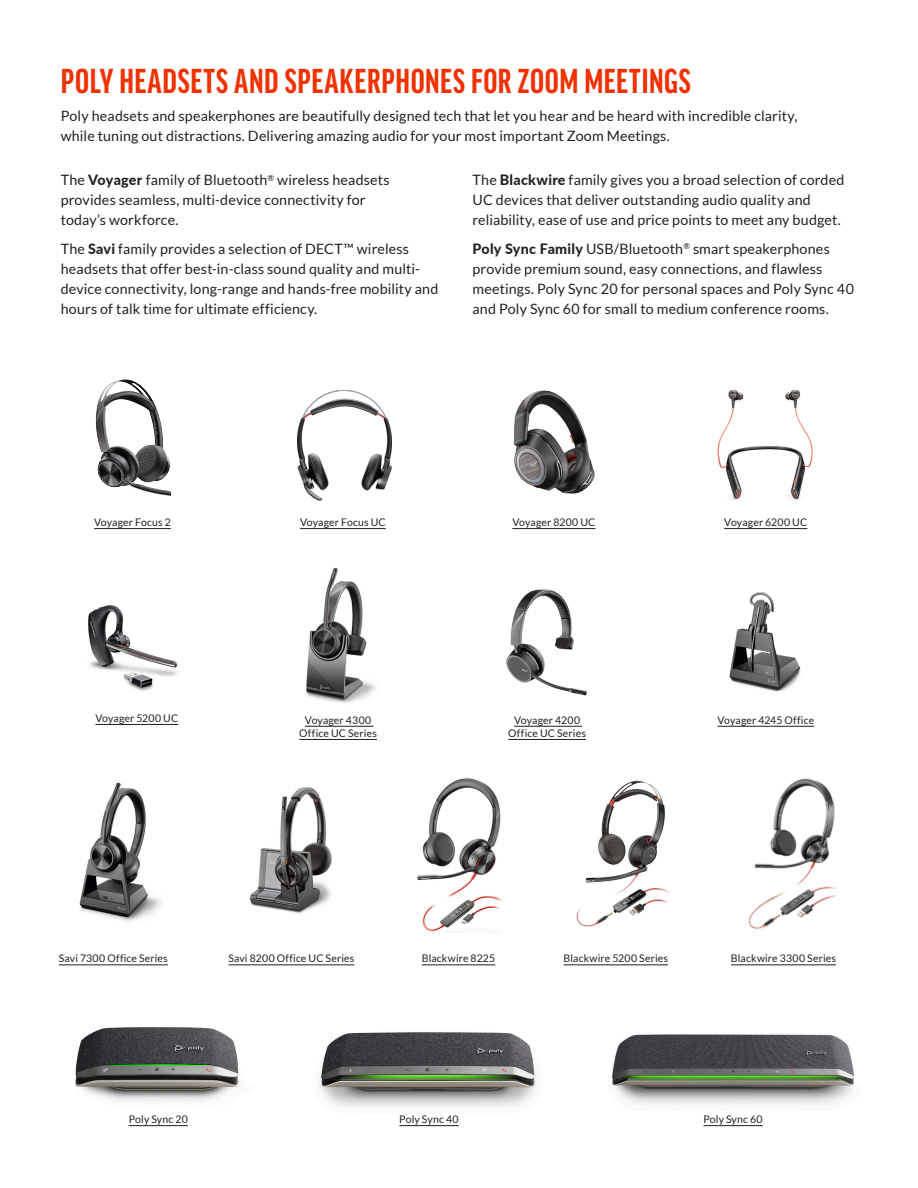
<style>
.page{position:relative;width:918px;height:1188px;background:#fff}
.page>*{position:absolute;margin:0;border:0;box-sizing:border-box;transform-origin:0 0}
.t1{font:700 extra-condensed 36.9px "Good Headline Pro";letter-spacing:.02em;color:#ef3200}
.body_copy{font:14.25px/20px "Lato";letter-spacing:.01em;color:#231f20}
.product{font:10.5px/13.2px "Lato";letter-spacing:.015em;color:#231f20;text-align:center}
.s1{font-weight:800}
</style>
<div class="page">
<img style="left:75px;top:1027px;width:164px;height:100px">
<img style="left:319px;top:1032px;width:218px;height:75px">
<img style="left:612px;top:1034px;width:243px;height:71px">
<img style="left:513px;top:391px;width:82px;height:103px">
<hr style="left:512px;top:528px;width:84px;height:1px;background:#231f20">
<img style="left:88px;top:605px;width:89px;height:86px">
<hr style="left:95px;top:724px;width:83px;height:1px;background:#231f20">
<img style="left:298px;top:391px;width:93px;height:110px">
<img style="left:95px;top:379px;width:76px;height:117px">
<hr style="left:300px;top:528px;width:86px;height:1px;background:#231f20">
<hr style="left:94px;top:528px;width:77px;height:1px;background:#231f20">
<img style="left:717px;top:391px;width:96px;height:110px">
<hr style="left:724px;top:528px;width:83px;height:1px;background:#231f20">
<img style="left:417px;top:778px;width:86px;height:154px">
<img style="left:306px;top:568px;width:70px;height:135px">
<hr style="left:305px;top:726px;width:68px;height:1px;background:#231f20">
<hr style="left:299px;top:739px;width:78px;height:1px;background:#231f20">
<img style="left:506px;top:589px;width:81px;height:107px">
<hr style="left:514px;top:726px;width:68px;height:1px;background:#231f20">
<hr style="left:508px;top:739px;width:78px;height:1px;background:#231f20">
<img style="left:729px;top:592px;width:72px;height:99px">
<hr style="left:717px;top:726px;width:97px;height:1px;background:#231f20">
<hr style="left:564px;top:965px;width:104px;height:1px;background:#231f20">
<img style="left:576px;top:781px;width:95px;height:145px">
<hr style="left:731px;top:965px;width:105px;height:1px;background:#231f20">
<img style="left:748px;top:778px;width:89px;height:151px">
<hr style="left:422px;top:965px;width:73px;height:1px;background:#231f20">
<img style="left:79px;top:782px;width:83px;height:140px">
<img style="left:249px;top:787px;width:83px;height:127px">
<hr style="left:228px;top:965px;width:126px;height:1px;background:#231f20">
<hr style="left:59px;top:965px;width:109px;height:1px;background:#231f20">
<hr style="left:129px;top:1125px;width:59px;height:1px;background:#231f20">
<hr style="left:399px;top:1125px;width:60px;height:1px;background:#231f20">
<hr style="left:703px;top:1125px;width:60px;height:1px;background:#231f20">
<p class="t1" style="left:61px;top:63px;width:631px">POLY HEADSETS AND SPEAKERPHONES FOR ZOOM MEETINGS</p>
<p class="body_copy" style="left:61px;top:106px;width:738px">Poly headsets and speakerphones are beautifully designed tech that let you hear and be heard with incredible clarity, while tuning out distractions. Delivering amazing audio for your most important Zoom Meetings.</p>
<p class="body_copy" style="left:61px;top:170px;width:330px">The <span class="s1">Voyager</span> family of Bluetooth<sup>®</sup> wireless headsets provides seamless, multi-device connectivity for today’s workforce.</p>
<p class="body_copy" style="left:61px;top:239px;width:379px">The <span class="s1">Savi</span> family provides a selection of DECT™ wireless headsets that offer best-in-class sound quality and multi&shy;device connectivity, long-range and hands-free mobility and hours of talk time for ultimate efficiency.</p>
<p class="body_copy" style="left:472px;top:170px;width:373px">The <span class="s1">Blackwire</span> family gives you a broad selection of corded<br>UC devices that deliver outstanding audio quality and reliability, ease of use and price points to meet any budget.</p>
<p class="body_copy" style="left:472px;top:239px;width:383px"><span class="s1">Poly Sync Family</span> USB/Bluetooth<sup>®</sup> smart speakerphones provide premium sound, easy connections, and flawless meetings. Poly Sync 20 for personal spaces and Poly Sync 40 and Poly Sync 60 for small to medium conference rooms.</p>
<p class="product" style="left:94px;top:515px;width:78px">Voyager Focus 2</p>
<p class="product" style="left:300px;top:515px;width:87px">Voyager Focus UC</p>
<p class="product" style="left:724px;top:515px;width:85px">Voyager 6200 UC</p>
<p class="product" style="left:512px;top:515px;width:85px">Voyager 8200 UC</p>
<p class="product" style="left:95px;top:711px;width:84px">Voyager 5200 UC</p>
<p class="product" style="left:299px;top:713px;width:79px">Voyager 4300<br>Office UC Series</p>
<p class="product" style="left:508px;top:713px;width:79px">Voyager 4200<br>Office UC Series</p>
<p class="product" style="left:717px;top:713px;width:98px">Voyager 4245 Office</p>
<p class="product" style="left:59px;top:952px;width:111px">Savi 7300 Office Series</p>
<p class="product" style="left:228px;top:952px;width:128px">Savi 8200 Office UC Series</p>
<p class="product" style="left:422px;top:952px;width:75px">Blackwire 8225</p>
<p class="product" style="left:564px;top:952px;width:106px">Blackwire 5200 Series</p>
<p class="product" style="left:731px;top:952px;width:107px">Blackwire 3300 Series</p>
<p class="product" style="left:129px;top:1112px;width:61px">Poly Sync 20</p>
<p class="product" style="left:399px;top:1112px;width:61px">Poly Sync 40</p>
<p class="product" style="left:703px;top:1112px;width:61px">Poly Sync 60</p>
</div>
